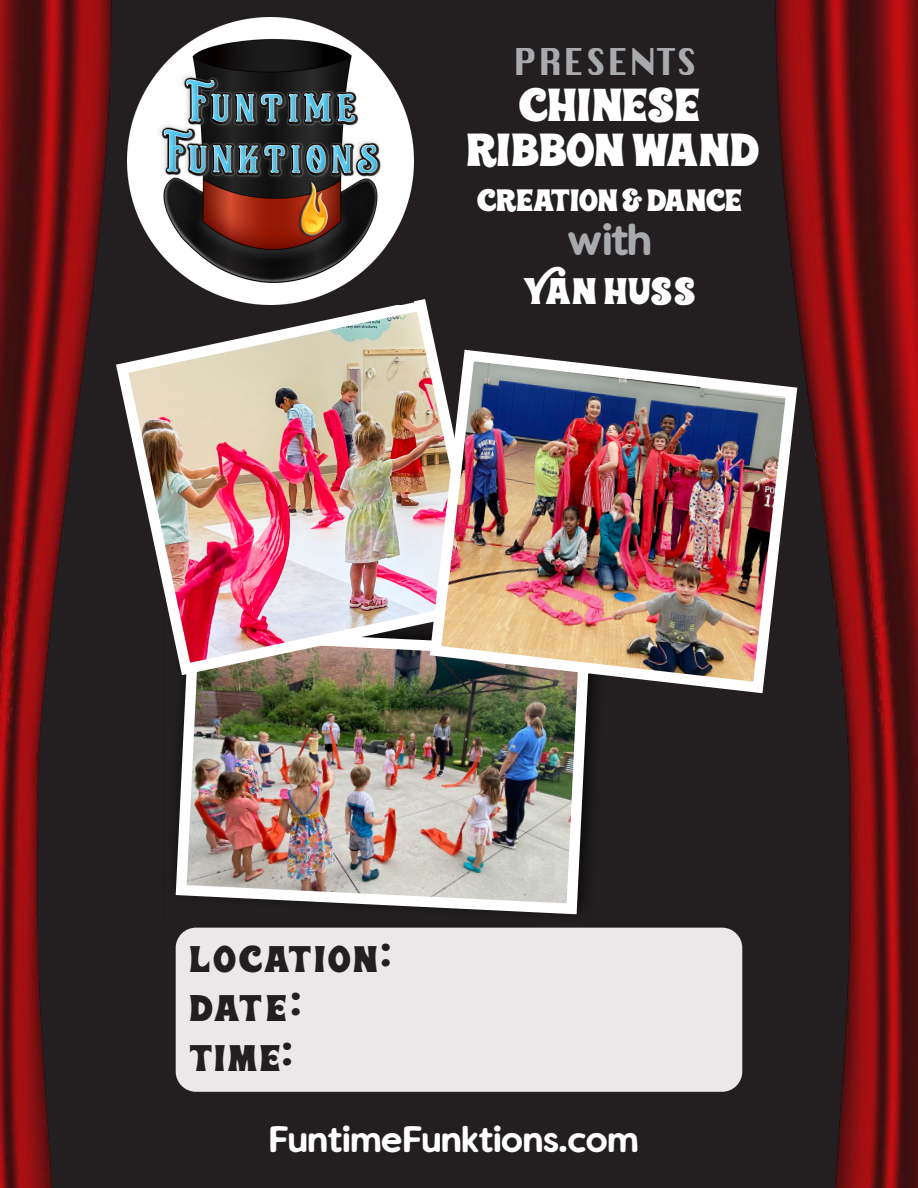
<style>
.page{position:relative;width:918px;height:1188px;background:#231f20}
.page>*{position:absolute;margin:0;border:0;box-sizing:border-box;transform-origin:0 0}
.t1{font:45px/45px "Wonderbar";letter-spacing:-.01em;color:#fff;text-align:center}
.t2{font:36px/49.5px "Wonderbar";letter-spacing:.06em;color:#231f20}
.t3{font:36px "Silom";letter-spacing:.025em;color:#a8aaad}
.t4{font:36px "Wonderbar";color:#fff}
.t5{font:36px "Vanilla Extract";color:#a8aaad}
.t6{font:30px "Vanilla Extract";letter-spacing:.025em;color:#fff}
.t7{font:30px "Wonderbar";letter-spacing:-.02em;color:#fff}
.s1{font-family:"Vanilla Extract"}
</style>
<div class="page">
<img style="left:175px;top:681px;width:419px;height:234px">
<img style="left:116px;top:299px;width:319px;height:382px">
<img style="left:424px;top:344px;width:352px;height:355px">
<div style="left:176px;top:928px;width:566px;height:164px;background:#ebe8ea;border-radius:20px"></div>
<svg style="left:0;top:0;width:36px;height:1188px;background:#710e11"></svg>
<img style="left:36px;top:0;width:75px;height:1188px">
<svg style="left:851px;top:0;width:67px;height:1188px;background:#740e10"></svg>
<img style="left:776px;top:0;width:75px;height:1188px">
<img style="left:127px;top:18px;width:286px;height:286px">
<p class="t3" style="left:513px;top:40px;width:185px">PRESENTS</p>
<h1 class="t1" style="left:467px;top:82px;width:295px">CHINESE<br>RIBBON WAND</h1>
<p class="t7" style="left:478px;top:183px;width:267px">CREATION&amp;DANCE</p>
<p class="t5" style="left:568px;top:224px;width:85px">with</p>
<p class="t4" style="left:523px;top:270px;width:175px">YAN HUSS</p>
<p class="t2" style="left:190px;top:935px;width:203px">LOCATION<span class="s1">:<br></span>DATE<span class="s1">:<br></span>TIME<span class="s1">:</span></p>
<p class="t6" style="left:270px;top:1126px;width:370px">FuntimeFunktions.com</p>
</div>
